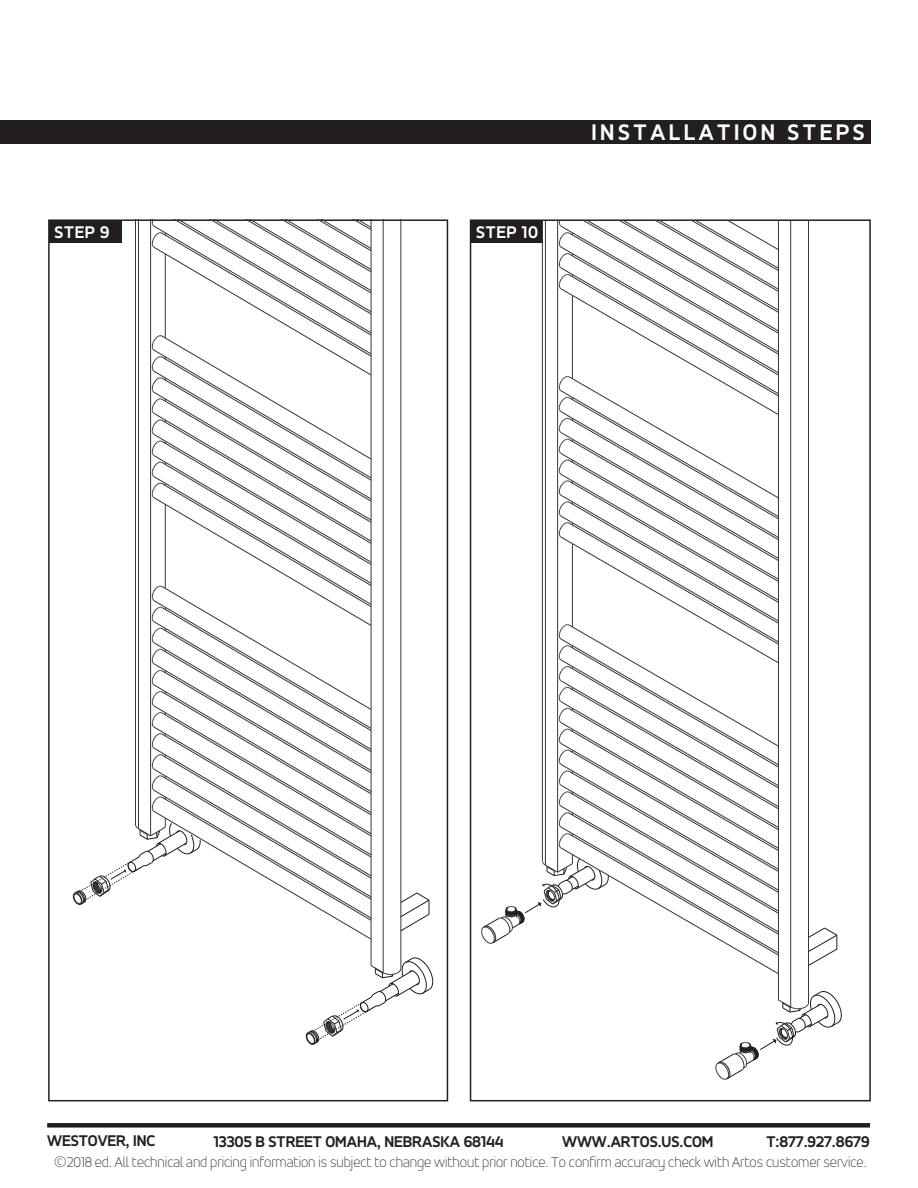
<style>
.page{position:relative;width:918px;height:1188px;background:#fff}
.page>*{position:absolute;margin:0;border:0;box-sizing:border-box;transform-origin:0 0}
.t1{font:700 24px "Accord Alternate";letter-spacing:.15em;color:#fff}
.t2{font:700 18px "Accord Alternate";letter-spacing:.04em;color:#fff}
.t3{font:700 16.5px "Accord Alternate";color:#231f20}
.t4{font:100 15px "Accord Alternate";color:#231f20}
</style>
<div class="page">
<div style="left:47px;top:1123px;width:823px;height:5px;background:#231f20"></div>
<div style="left:470px;top:219px;width:401px;height:882px;border:2px solid #231f20"></div>
<div style="left:49px;top:220px;width:73px;height:23px;background:#231f20"></div>
<div style="left:471px;top:220px;width:72px;height:23px;background:#231f20"></div>
<div style="left:0;top:120px;width:871px;height:24px;background:#231f20"></div>
<svg style="left:809px;top:928px;width:29px;height:38px"></svg>
<hr style="left:778px;top:221px;width:1px;height:779px;background:#363539">
<svg style="left:716px;top:990px;width:126px;height:90px"></svg>
<hr style="left:790px;top:221px;width:1px;height:786px;background:#363539">
<hr style="left:808px;top:221px;width:1px;height:782px;background:#363539">
<svg style="left:481px;top:221px;width:297px;height:753px"></svg>
<svg style="left:400px;top:893px;width:30px;height:38px"></svg>
<hr style="left:371px;top:219px;width:1px;height:747px;background:#363539">
<svg style="left:306px;top:956px;width:128px;height:89px"></svg>
<hr style="left:383px;top:219px;width:1px;height:754px;background:#363539">
<hr style="left:401px;top:219px;width:1px;height:750px;background:#363539">
<svg style="left:73px;top:219px;width:298px;height:721px"></svg>
<p class="t2" style="left:55px;top:221px;width:56px">STEP 9</p>
<p class="t2" style="left:476px;top:221px;width:63px">STEP 10</p>
<p class="t1" style="left:591px;top:118px;width:275px">INSTALLATION STEPS</p>
<p class="t3" style="left:47px;top:1131px;width:110px">WESTOVER, INC</p>
<p class="t3" style="left:214px;top:1132px;width:291px">13305 B STREET OMAHA, NEBRASKA 68144</p>
<p class="t3" style="left:562px;top:1132px;width:153px">WWW.ARTOS.US.COM</p>
<p class="t3" style="left:766px;top:1132px;width:105px">T:877.927.8679</p>
<p class="t4" style="left:53px;top:1153px;width:815px">©2018 ed. All technical and pricing information is subject to change without prior notice. To confirm accuracy check with Artos customer service.</p>
</div>
